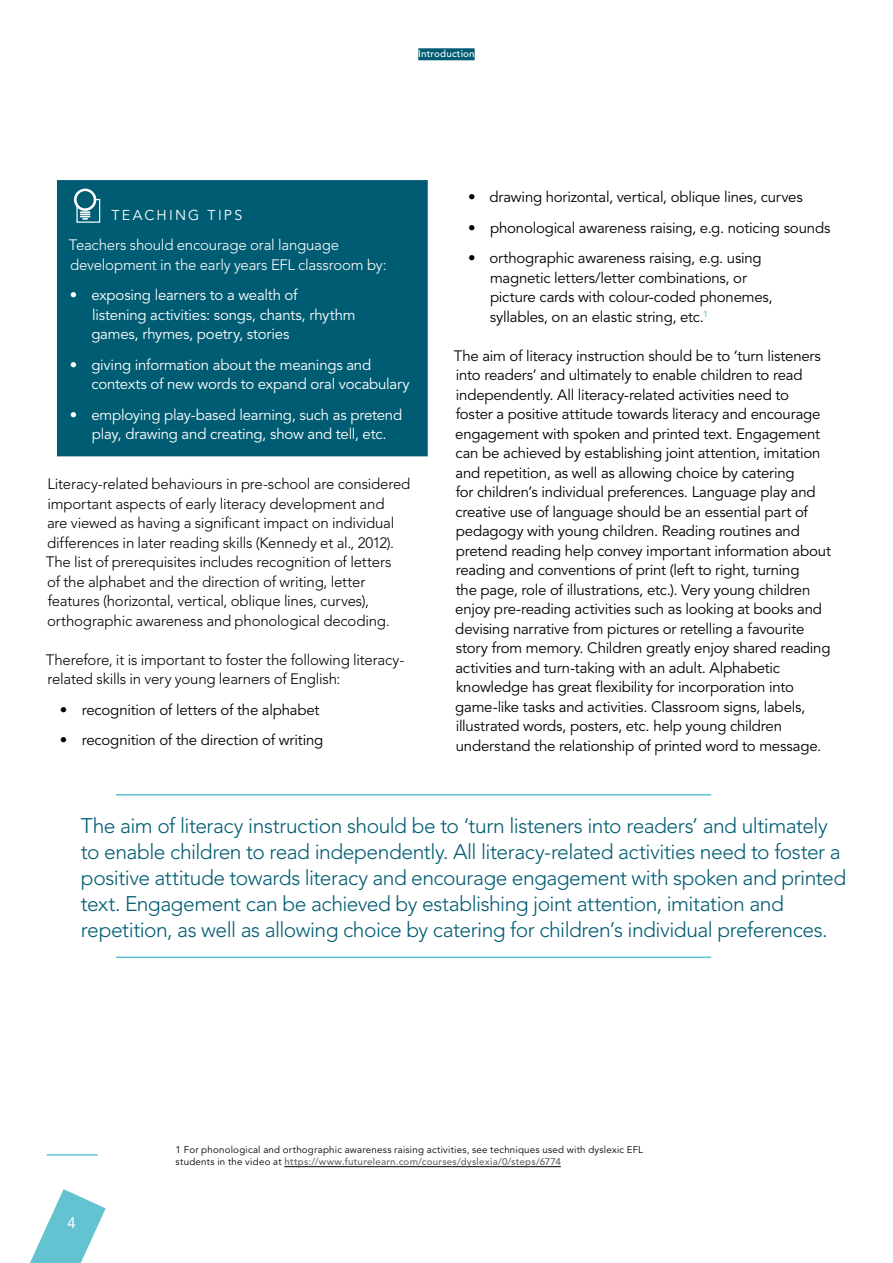
<style>
.page{position:relative;width:893px;height:1263px;background:#fff}
.page>*{position:absolute;margin:0;border:0;box-sizing:border-box;transform-origin:0 0}
.t1{font:300 21px/26px "Avenir LT Std";letter-spacing:-.025em;color:#005c72}
.t2{font:15px/19.5px "Avenir LT Std";letter-spacing:-.015em;color:#000}
.t3{font:300 15px/19.5px "Avenir LT Std";letter-spacing:-.015em;color:#000}
.t4{font:15px/19.5px "Avenir LT Std";letter-spacing:-.015em;color:#fff}
.t5{font:300 15px/19.5px "Avenir LT Std";letter-spacing:-.015em;color:#fff}
.t6{font:15px "Avenir LT Std";color:#fff}
.t7{font:14.25px "Avenir LT Std";letter-spacing:.155em;color:#fff}
.t8{font:9.75px/11.2px "Avenir LT Std";letter-spacing:.02em;color:#000}
.t9{font:500 9.75px "Avenir LT Std";letter-spacing:.02em;color:#fff}
.s1{font-weight:500;color:#646363}
</style>
<div class="page">
<div style="left:57px;top:180px;width:371px;height:276px;background:#005c72"></div>
<svg style="left:74px;top:189px;width:22px;height:31px"></svg>
<div style="left:76px;top:199px;width:24px;height:24px;border:1px solid #fff"></div>
<div style="left:77px;top:191px;width:17px;height:17px;background:#005c72;border-radius:50%"></div>
<div style="left:418px;top:48px;width:57px;height:12px;background:#005c72"></div>
<hr style="left:284px;top:1166px;width:277px;height:1px;background:#000">
<hr style="left:47px;top:1154px;width:51px;height:2px;background:#63c3d1">
<hr style="left:116px;top:794px;width:595px;height:1px;background:#63c3d1">
<hr style="left:116px;top:956px;width:595px;height:2px;background:#63c3d1">
<svg style="left:30px;top:1189px;width:76px;height:74px"></svg>
<p class="t9" style="left:418px;top:48px;width:58px">Introduction</p>
<p class="t7" style="left:111px;top:207px;width:132px">TEACHING TIPS</p>
<p class="t5" style="left:69px;top:235px;width:319px">Teachers should encourage oral language development in the early years EFL classroom by:</p>
<p class="t4" style="left:91px;top:286px;width:266px;text-indent:-21px">• exposing learners to a wealth of listening activities: songs, chants, rhythm games, rhymes, poetry, stories</p>
<p class="t4" style="left:92px;top:355px;width:320px;text-indent:-22px">• giving information about the meanings and contexts of new words to expand oral vocabulary</p>
<p class="t4" style="left:70px;top:405px;width:334px;text-align:center">• employing play-based learning, such as pretend play, drawing and creating, show and tell, etc.</p>
<p class="t3" style="left:46px;top:474px;width:366px">Literacy-related behaviours in pre-school are considered important aspects of early literacy development and<br>are viewed as having a significant impact on individual differences in later reading skills (Kennedy et al., 2012).<br>The list of prerequisites includes recognition of letters<br>of the alphabet and the direction of writing, letter features (horizontal, vertical, oblique lines, curves), orthographic awareness and phonological decoding.</p>
<p class="t3" style="left:46px;top:650px;width:360px">Therefore, it is important to foster the following literacy&shy;related skills in very young learners of English:</p>
<p class="t2" style="left:60px;top:700px;width:261px">• recognition of letters of the alphabet</p>
<p class="t2" style="left:60px;top:731px;width:265px">• recognition of the direction of writing</p>
<p class="t2" style="left:468px;top:188px;width:336px">• drawing horizontal, vertical, oblique lines, curves</p>
<p class="t2" style="left:468px;top:218px;width:364px">• phonological awareness raising, e.g. noticing sounds</p>
<p class="t2" style="left:490px;top:249px;width:284px;text-indent:-22px">• orthographic awareness raising, e.g. using magnetic letters/letter combinations, or picture cards with colour-coded phonemes, syllables, on an elastic string, etc.<sup>1</sup></p>
<p class="t2" style="left:454px;top:346px;width:379px">The aim of literacy instruction should be to ‘turn listeners into readers’ and ultimately to enable children to read independently. All literacy-related activities need to<br>foster a positive attitude towards literacy and encourage engagement with spoken and printed text. Engagement can be achieved by establishing joint attention, imitation and repetition, as well as allowing choice by catering<br>for children’s individual preferences. Language play and creative use of language should be an essential part of pedagogy with young children. Reading routines and pretend reading help convey important information about reading and conventions of print (left to right, turning<br>the page, role of illustrations, etc.). Very young children enjoy pre-reading activities such as looking at books and devising narrative from pictures or retelling a favourite story from memory. Children greatly enjoy shared reading activities and turn-taking with an adult. Alphabetic knowledge has great flexibility for incorporation into game-like tasks and activities. Classroom signs, labels, illustrated words, posters, etc. help young children understand the relationship of printed word to message.</p>
<p class="t1" style="left:81px;top:813px;width:767px">The aim of literacy instruction should be to ‘turn listeners into readers’ and ultimately to enable children to read independently. All literacy-related activities need to foster a positive attitude towards literacy and encourage engagement with spoken and printed text. Engagement can be achieved by establishing joint attention, imitation and repetition, as well as allowing choice by catering for children’s individual preferences.</p>
<p class="t6" style="left:68px;top:1214px;width:10px">4</p>
<p class="t8" style="left:176px;top:1145px;width:469px">1 For phonological and orthographic awareness raising activities, see techniques used with dyslexic EFL students in the video at <span class="s1">https://www.futurelearn.com/courses/dyslexia/0/steps/6774</span></p>
</div>
